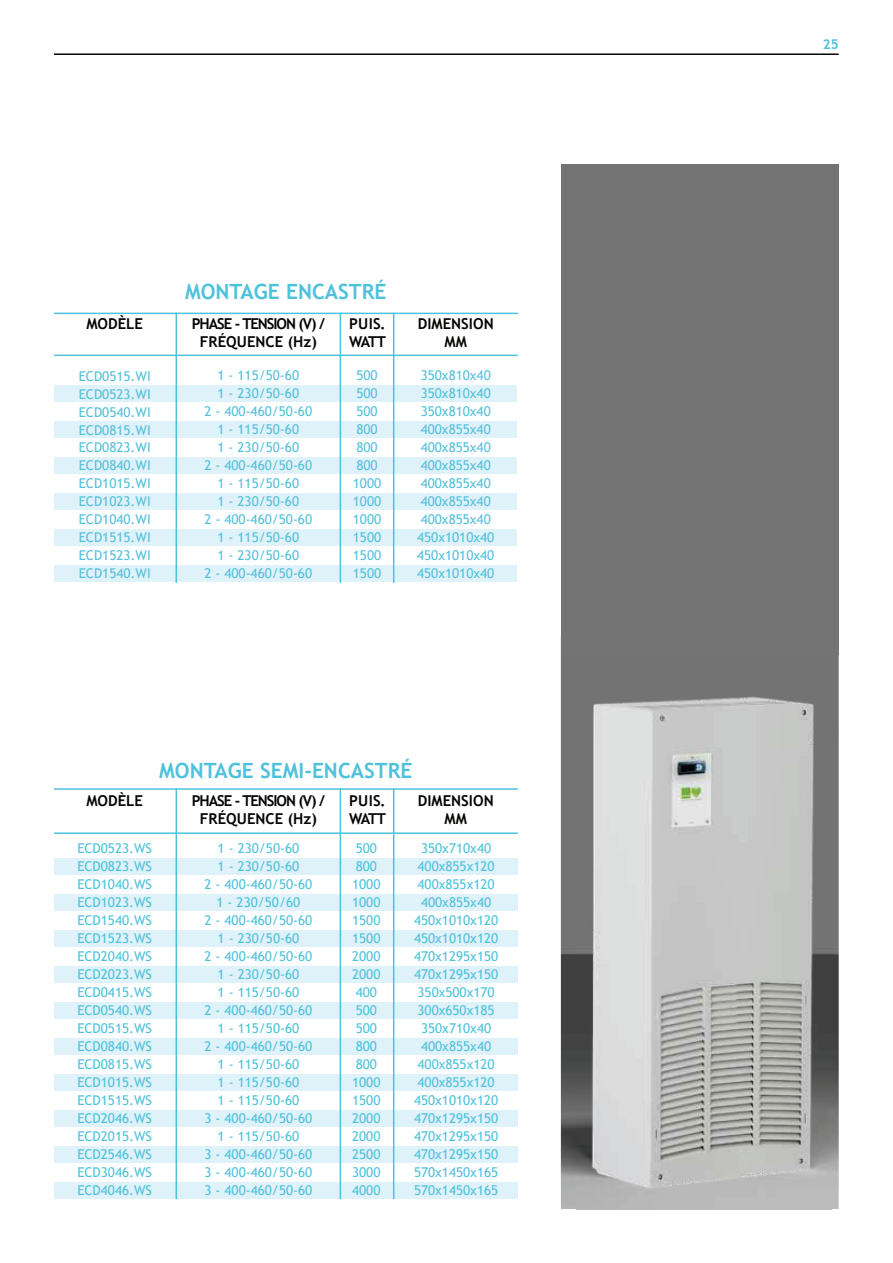
<style>
.page{position:relative;width:893px;height:1263px;background:#fff}
.page>*{position:absolute;margin:0;border:0;box-sizing:border-box;transform-origin:0 0}
.t1{font:700 21px "Trebuchet MS";color:#4ec2dc}
.t2{font:700 15px/18px "Trebuchet MS";letter-spacing:-.07em;color:#040504;text-align:center}
.t3{font:700 15px/18px "Trebuchet MS";color:#040504}
.t4{font:700 15px/18px "Trebuchet MS";color:#060504;text-align:center}
.t5{font:13.5px/18px "Trebuchet MS";color:#4ec2dc;text-align:center}
.t6{font:13.5px/18px "Trebuchet MS";color:#53c1db}
.t7{font:700 13.5px "Trebuchet MS";color:#4fc1db}
</style>
<div class="page">
<hr style="left:54px;top:53px;width:785px;height:2px;background:#040504">
<div style="left:54px;top:858px;width:464px;height:17px;background:#dff1f9"></div>
<div style="left:54px;top:894px;width:464px;height:17px;background:#dff1f9"></div>
<div style="left:54px;top:930px;width:464px;height:16px;background:#dff1f9"></div>
<div style="left:54px;top:966px;width:464px;height:17px;background:#dff1f9"></div>
<div style="left:54px;top:1002px;width:464px;height:17px;background:#dff1f9"></div>
<div style="left:54px;top:1038px;width:464px;height:17px;background:#dff1f9"></div>
<div style="left:54px;top:1074px;width:464px;height:16px;background:#dff1f9"></div>
<div style="left:54px;top:1110px;width:464px;height:17px;background:#dff1f9"></div>
<div style="left:54px;top:1146px;width:464px;height:16px;background:#dff1f9"></div>
<div style="left:54px;top:1182px;width:464px;height:16px;background:#dff1f9"></div>
<div style="left:54px;top:529px;width:463px;height:17px;background:#dff1f9"></div>
<div style="left:54px;top:565px;width:463px;height:17px;background:#dff1f9"></div>
<div style="left:54px;top:386px;width:463px;height:16px;background:#dff1f9"></div>
<div style="left:54px;top:421px;width:463px;height:17px;background:#dff1f9"></div>
<div style="left:54px;top:457px;width:463px;height:17px;background:#dff1f9"></div>
<div style="left:54px;top:494px;width:463px;height:16px;background:#dff1f9"></div>
<img style="left:561px;top:655px;width:278px;height:554px">
<hr style="left:176px;top:313px;width:1px;height:270px;background:#4ec2dc">
<hr style="left:176px;top:788px;width:1px;height:411px;background:#4ec2dc">
<hr style="left:340px;top:313px;width:1px;height:270px;background:#4ec2dc">
<hr style="left:340px;top:788px;width:1px;height:411px;background:#4ec2dc">
<hr style="left:393px;top:313px;width:1px;height:270px;background:#4ec2dc">
<hr style="left:393px;top:788px;width:1px;height:411px;background:#4ec2dc">
<hr style="left:54px;top:355px;width:464px;height:1px;background:#4ec2dc">
<hr style="left:54px;top:313px;width:464px;height:1px;background:#4ec2dc">
<hr style="left:54px;top:832px;width:464px;height:2px;background:#4ec2dc">
<hr style="left:54px;top:788px;width:464px;height:2px;background:#4ec2dc">
<div style="left:561px;top:165px;width:278px;height:490px;background:#747474"></div>
<img style="left:576px;top:680px;width:255px;height:530px">
<p class="t3" style="left:86px;top:314px;width:58px">MODÈLE</p>
<h1 class="t1" style="left:185px;top:280px;width:203px">MONTAGE ENCASTRÉ</h1>
<p class="t2" style="left:192px;top:314px;width:135px">PHASE - TENSION (V) /<br>FRÉQUENCE (Hz)</p>
<p class="t3" style="left:349px;top:314px;width:38px">PUIS.<br>WATT</p>
<p class="t4" style="left:418px;top:314px;width:77px">DIMENSION<br>MM</p>
<p class="t6" style="left:79px;top:367px;width:74px;text-align:justify">ECD0515.WI ECD0523.WI ECD0540.WI ECD0815.WI ECD0823.WI ECD0840.WI ECD1015.WI ECD1023.WI ECD1040.WI ECD1515.WI ECD1523.WI ECD1540.WI</p>
<p class="t6" style="left:204px;top:367px;width:109px;text-align:center">1 - 115/50-60<br>1 - 230/50-60<br>2 - 400-460/50-60<br>1 - 115/50-60<br>1 - 230/50-60<br>2 - 400-460/50-60<br>1 - 115/50-60<br>1 - 230/50-60<br>2 - 400-460/50-60<br>1 - 115/50-60<br>1 - 230/50-60<br>2 - 400-460/50-60</p>
<p class="t6" style="left:353px;top:367px;width:30px">500<br>500<br>500<br>800<br>800<br>800<br>1000<br>1000<br>1000<br>1500<br>1500<br>1500</p>
<p class="t6" style="left:417px;top:367px;width:79px">350x810x40<br>350x810x40<br>350x810x40<br>400x855x40<br>400x855x40<br>400x855x40<br>400x855x40<br>400x855x40<br>400x855x40<br>450x1010x40<br>450x1010x40<br>450x1010x40</p>
<p class="t3" style="left:86px;top:791px;width:58px">MODÈLE</p>
<h1 class="t1" style="left:159px;top:758px;width:255px">MONTAGE SEMI-ENCASTRÉ</h1>
<p class="t2" style="left:192px;top:791px;width:135px">PHASE - TENSION (V) /<br>FRÉQUENCE (Hz)</p>
<p class="t3" style="left:349px;top:791px;width:38px">PUIS.<br>WATT</p>
<p class="t4" style="left:418px;top:791px;width:77px">DIMENSION<br>MM</p>
<p class="t5" style="left:77px;top:840px;width:76px;text-align:justify">ECD0523.WS ECD0823.WS ECD1040.WS ECD1023.WS ECD1540.WS ECD1523.WS ECD2040.WS ECD2023.WS ECD0415.WS ECD0540.WS ECD0515.WS ECD0840.WS ECD0815.WS ECD1015.WS ECD1515.WS ECD2046.WS ECD2015.WS ECD2546.WS ECD3046.WS ECD4046.WS</p>
<p class="t5" style="left:204px;top:839px;width:109px">1 - 230/50-60<br>1 - 230/50-60<br>2 - 400-460/50-60<br>1 - 230/50/60<br>2 - 400-460/50-60<br>1 - 230/50-60<br>2 - 400-460/50-60<br>1 - 230/50-60<br>1 - 115/50-60<br>2 - 400-460/50-60<br>1 - 115/50-60<br>2 - 400-460/50-60<br>1 - 115/50-60<br>1 - 115/50-60<br>1 - 115/50-60<br>3 - 400-460/50-60<br>1 - 115/50-60<br>3 - 400-460/50-60<br>3 - 400-460/50-60<br>3 - 400-460/50-60</p>
<p class="t5" style="left:352px;top:839px;width:30px;text-align:left">500<br>800<br>1000<br>1000<br>1500<br>1500<br>2000<br>2000<br>400<br>500<br>500<br>800<br>800<br>1000<br>1500<br>2000<br>2000<br>2500<br>3000<br>4000</p>
<p class="t5" style="left:414px;top:839px;width:86px">350x710x40<br>400x855x120<br>400x855x120<br>400x855x40<br>450x1010x120<br>450x1010x120<br>470x1295x150<br>470x1295x150<br>350x500x170<br>300x650x185<br>350x710x40<br>400x855x40<br>400x855x120<br>400x855x120<br>450x1010x120<br>470x1295x150<br>470x1295x150<br>470x1295x150<br>570x1450x165<br>570x1450x165</p>
<p class="t7" style="left:823px;top:36px;width:17px">25</p>
</div>
